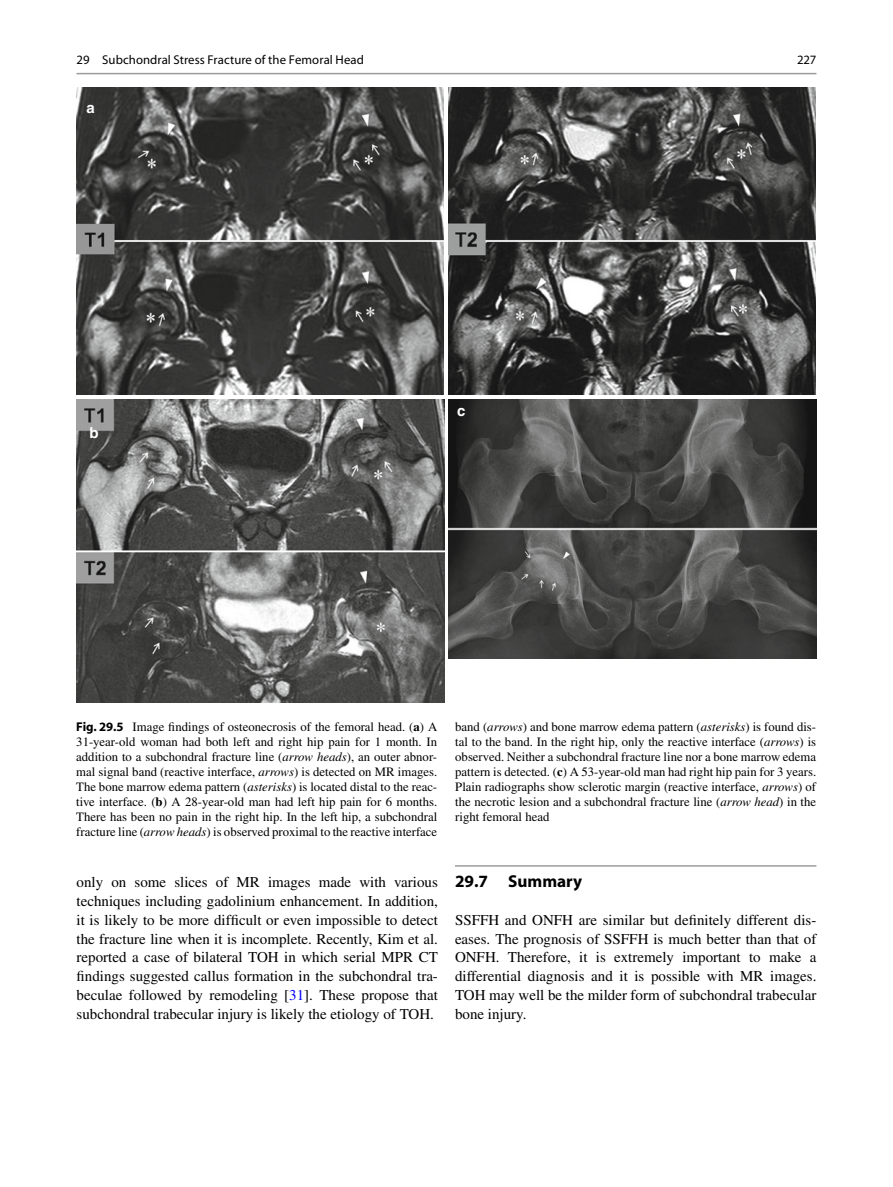
<style>
.page{position:relative;width:893px;height:1187px;background:#fff}
.page>*{position:absolute;margin:0;border:0;box-sizing:border-box;transform-origin:0 0}
.t1{font:700 17.25px "Myriad";color:#000}
.t2{font:15px/18.8px "Times";color:#000;text-align:justify}
.t3{font:700 15px "Helvetica";color:#fff}
.t4{font:12.75px/15px "Times";color:#000;text-align:justify}
.t5{font:12.75px "Myriad";letter-spacing:.005em;color:#000}
.s1{font-family:"Myriad";font-weight:700}
.s2{font-weight:700}
.s3{font-style:italic}
.s4{color:#0000fa}
</style>
<div class="page">
<hr style="left:455px;top:865px;width:361px;height:1px;background:#9c9c9c">
<img style="left:76px;top:88px;width:368px;height:307px">
<img style="left:76px;top:399px;width:368px;height:303px">
<img style="left:448px;top:399px;width:368px;height:259px">
<img style="left:448px;top:88px;width:368px;height:307px">
<hr style="left:77px;top:73px;width:739px;height:1px;background:#9c9c9c">
<p class="t5" style="left:77px;top:55px;width:289px">29 Subchondral Stress Fracture of the Femoral Head</p>
<p class="t3" style="left:87px;top:102px;width:10px">a</p>
<p class="t3" style="left:90px;top:427px;width:11px">b</p>
<p class="t3" style="left:457px;top:405px;width:10px">c</p>
<p class="t5" style="left:797px;top:55px;width:21px">227</p>
<p class="t4" style="left:76px;top:720px;width:362px"><span class="s1">Fig. 29.5</span> Image findings of osteonecrosis of the femoral head. ( <span class="s2">a</span> ) A 31-year-old woman had both left and right hip pain for 1 month. In addition to a subchondral fracture line ( <span class="s3">arrow heads</span> ), an outer abnor&shy;mal signal band (reactive interface, <span class="s3">arrows</span> ) is detected on MR images.<br>The bone marrow edema pattern ( <span class="s3">asterisks</span> ) is located distal to the reac&shy;tive interface. ( <span class="s2">b</span> ) A 28-year-old man had left hip pain for 6 months.<br>There has been no pain in the right hip. In the left hip, a subchondral fracture line ( <span class="s3">arrow heads</span> ) is observed proximal to the reactive interface</p>
<p class="t4" style="left:455px;top:720px;width:362px">band ( <span class="s3">arrows</span> ) and bone marrow edema pattern ( <span class="s3">asterisks</span> ) is found dis&shy;tal to the band. In the right hip, only the reactive interface ( <span class="s3">arrows</span> ) is observed. Neither a subchondral fracture line nor a bone marrow edema pattern is detected. ( <span class="s2">c</span> ) A 53-year-old man had right hip pain for 3 years.<br>Plain radiographs show sclerotic margin (reactive interface, <span class="s3">arrows</span> ) of the necrotic lesion and a subchondral fracture line ( <span class="s3">arrow head</span> ) in the right femoral head</p>
<p class="t2" style="left:77px;top:874px;width:363px">only on some slices of MR images made with various techniques including gadolinium enhancement. In addition, it is likely to be more difficult or even impossible to detect the fracture line when it is incomplete. Recently, Kim et al. reported a case of bilateral TOH in which serial MPR CT findings suggested callus formation in the subchondral tra&shy;beculae followed by remodeling [ <span class="s4">31</span> ]. These propose that subchondral trabecular injury is likely the etiology of TOH.</p>
<h1 class="t1" style="left:455px;top:875px;width:129px">29.7 Summary</h1>
<p class="t2" style="left:455px;top:911px;width:363px">SSFFH and ONFH are similar but definitely different dis&shy;eases. The prognosis of SSFFH is much better than that of ONFH. Therefore, it is extremely important to make a differential diagnosis and it is possible with MR images.<br>TOH may well be the milder form of subchondral trabecular bone injury.</p>
</div>
